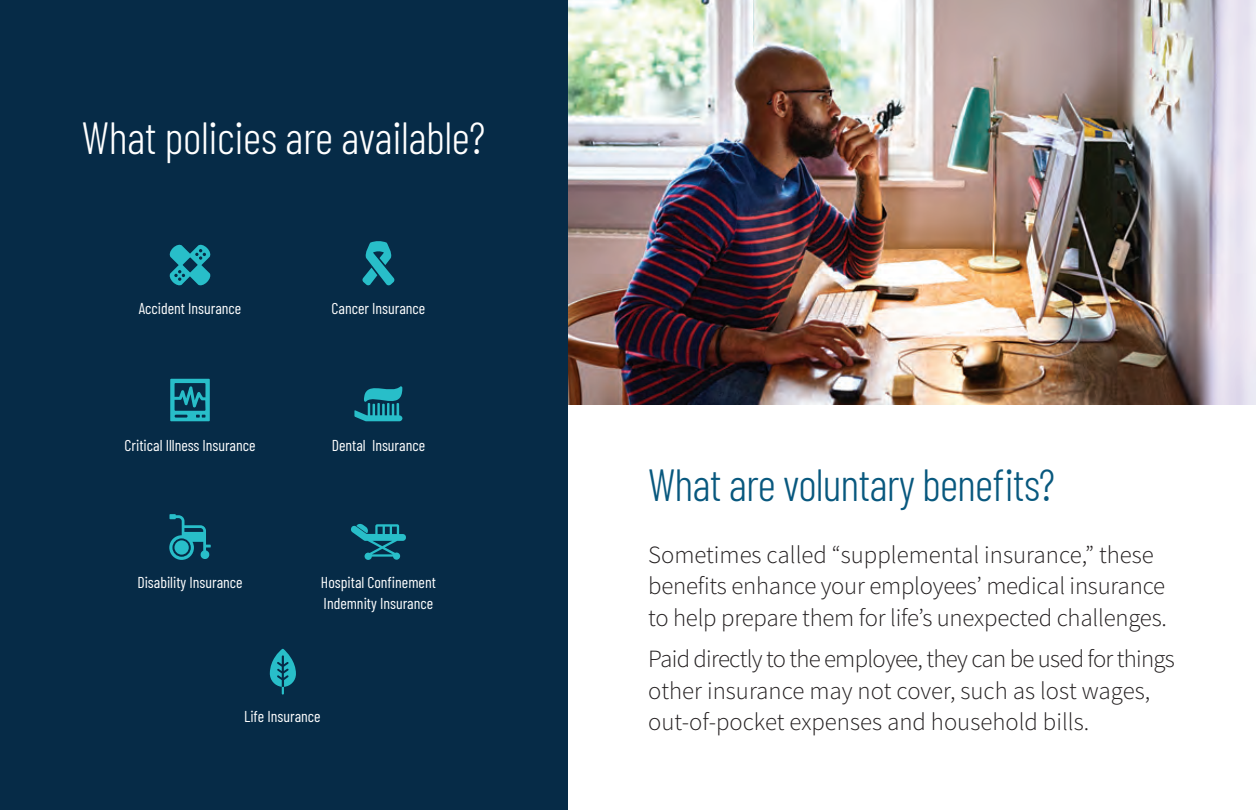
<style>
.page{position:relative;width:1256px;height:810px;background:#fff}
.page>*{position:absolute;margin:0;border:0;box-sizing:border-box;transform-origin:0 0}
.t1{font:300 45px "Barlow Condensed";letter-spacing:-.01em;color:#fff}
.t2{font:300 45px "Barlow Condensed";letter-spacing:-.02em;color:#08587e}
.t3{font:300 24.75px/31.5px "Source Sans Pro";letter-spacing:-.01em;color:#231f20}
.t4{font:15.75px/20.2px "Barlow Condensed";color:#fff}
</style>
<div class="page">
<img style="left:567px;top:0;width:689px;height:405px">
<div style="left:0;top:0;width:567px;height:810px;background:#062b47"></div>
<svg style="left:270px;top:649px;width:26px;height:46px"></svg>
<svg style="left:362px;top:241px;width:33px;height:45px"></svg>
<svg style="left:351px;top:523px;width:55px;height:37px"></svg>
<svg style="left:169px;top:244px;width:42px;height:42px"></svg>
<svg style="left:170px;top:379px;width:40px;height:42px"></svg>
<svg style="left:354px;top:386px;width:48px;height:35px"></svg>
<svg style="left:169px;top:514px;width:42px;height:46px"></svg>
<div style="left:174px;top:540px;width:15px;height:15px;background:#28bec9;border-radius:50%"></div>
<h1 class="t1" style="left:82px;top:105px;width:405px">What policies are available?</h1>
<p class="t4" style="left:139px;top:297px;width:104px">Accident Insurance</p>
<p class="t4" style="left:331px;top:297px;width:95px">Cancer Insurance</p>
<p class="t4" style="left:124px;top:434px;width:133px">Critical Illness Insurance</p>
<p class="t4" style="left:332px;top:434px;width:95px">Dental Insurance</p>
<p class="t4" style="left:137px;top:571px;width:107px">Disability Insurance</p>
<p class="t4" style="left:321px;top:571px;width:116px">Hospital Confinement<br>Indemnity Insurance</p>
<p class="t4" style="left:244px;top:705px;width:78px">Life Insurance</p>
<h1 class="t2" style="left:648px;top:452px;width:408px">What are voluntary benefits?</h1>
<p class="t3" style="left:648px;top:539px;width:520px">Sometimes called “supplemental insurance,” these benefits enhance your employees’ medical insurance to help prepare them for life’s unexpected challenges.</p>
<p class="t3" style="left:648px;top:643px;width:528px">Paid directly to the employee, they can be used for things other insurance may not cover, such as lost wages, out-of-pocket expenses and household bills.</p>
</div>
